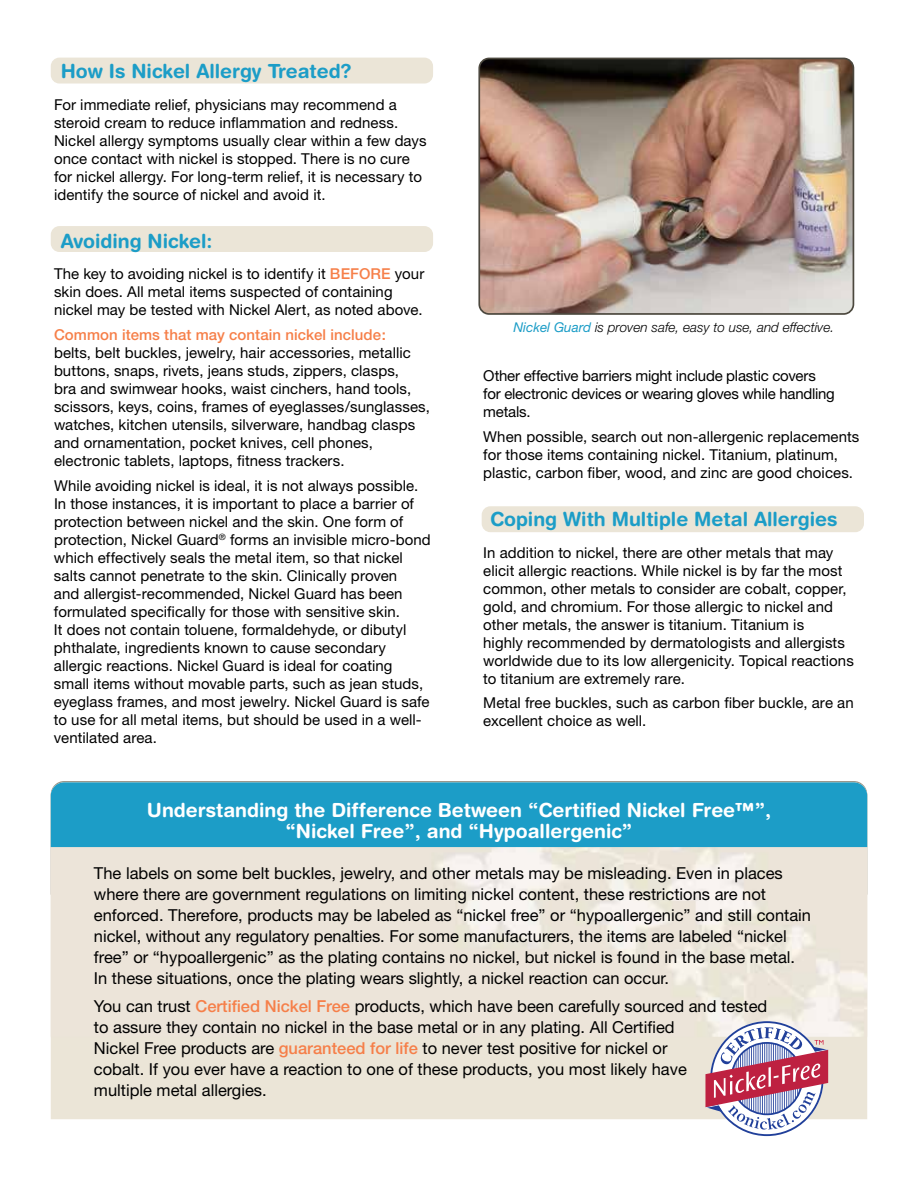
<style>
.page{position:relative;width:918px;height:1188px;background:#fff}
.page>*{position:absolute;margin:0;border:0;box-sizing:border-box;transform-origin:0 0}
.t1{font:700 19.5px/21px "Helvetica Rounded";color:#fff;text-align:center}
.t2{font:700 19.5px "Helvetica Rounded";color:#1c9dc7}
.t3{font:16.5px/21px "Helvetica Neue";color:#000}
.t4{font:15px/18px "Helvetica Neue";letter-spacing:.005em;color:#000}
.t5{font:15px/18px "Helvetica Neue";letter-spacing:-.015em;color:#000}
.t6{font:500 15px "Helvetica Neue";letter-spacing:.005em;color:#f67f49}
.t7{font:italic 300 13.5px "Helvetica Neue";color:#000}
.s1{font-weight:500;color:#f67f49}
.s2{font-weight:400;color:#1c9dc7}
</style>
<div class="page">
<div style="left:51px;top:58px;width:382px;height:26px;background:#ebe5d7;border-radius:9px"></div>
<div style="left:482px;top:506px;width:382px;height:26px;background:#ebe5d7;border-radius:9px"></div>
<div style="left:51px;top:226px;width:382px;height:26px;background:#ebe5d7;border-radius:9px"></div>
<div style="left:51px;top:1037px;width:816px;height:82px;background:#ebe5d7"></div>
<div style="left:51px;top:782px;width:816px;height:65px;background:#1c9dc7"></div>
<img style="left:481px;top:58px;width:372px;height:256px">
<div style="left:478px;top:58px;width:376px;height:257px;border:2px solid #4c483e;border-radius:10px"></div>
<svg style="left:705px;top:1021px;width:123px;height:115px"></svg>
<h1 class="t2" style="left:61px;top:60px;width:293px">How Is Nickel Allergy Treated?</h1>
<p class="t4" style="left:54px;top:95px;width:374px">For immediate relief, physicians may recommend a steroid cream to reduce inflammation and redness.<br>Nickel allergy symptoms usually clear within a few days once contact with nickel is stopped. There is no cure for nickel allergy. For long-term relief, it is necessary to identify the source of nickel and avoid it.</p>
<h1 class="t2" style="left:61px;top:229px;width:153px">Avoiding Nickel:</h1>
<p class="t4" style="left:54px;top:265px;width:372px">The key to avoiding nickel is to identify it <span class="s1">BEFORE</span> your skin does. All metal items suspected of containing nickel may be tested with Nickel Alert, as noted above.</p>
<p class="t6" style="left:54px;top:326px;width:333px">Common items that may contain nickel include:</p>
<p class="t4" style="left:54px;top:344px;width:378px">belts, belt buckles, jewelry, hair accessories, metallic buttons, snaps, rivets, jeans studs, zippers, clasps,<br>bra and swimwear hooks, waist cinchers, hand tools, scissors, keys, coins, frames of eyeglasses/sunglasses, watches, kitchen utensils, silverware, handbag clasps and ornamentation, pocket knives, cell phones, electronic tablets, laptops, fitness trackers.</p>
<p class="t4" style="left:54px;top:476px;width:378px">While avoiding nickel is ideal, it is not always possible.<br>In those instances, it is important to place a barrier of protection between nickel and the skin. One form of protection, Nickel Guard<sup>®</sup> forms an invisible micro-bond which effectively seals the metal item, so that nickel salts cannot penetrate to the skin. Clinically proven<br>and allergist-recommended, Nickel Guard has been formulated specifically for those with sensitive skin.<br>It does not contain toluene, formaldehyde, or dibutyl phthalate, ingredients known to cause secondary allergic reactions. Nickel Guard is ideal for coating small items without movable parts, such as jean studs, eyeglass frames, and most jewelry. Nickel Guard is safe to use for all metal items, but should be used in a well&shy;ventilated area.</p>
<p class="t7" style="left:514px;top:319px;width:322px"><span class="s2">Nickel Guard</span> is proven safe, easy to use, and effective.</p>
<p class="t5" style="left:483px;top:367px;width:353px">Other effective barriers might include plastic covers for electronic devices or wearing gloves while handling metals.</p>
<p class="t4" style="left:483px;top:428px;width:378px">When possible, search out non-allergenic replacements for those items containing nickel. Titanium, platinum, plastic, carbon fiber, wood, and zinc are good choices.</p>
<h1 class="t2" style="left:490px;top:507px;width:349px">Coping With Multiple Metal Allergies</h1>
<p class="t4" style="left:483px;top:543px;width:372px">In addition to nickel, there are other metals that may elicit allergic reactions. While nickel is by far the most common, other metals to consider are cobalt, copper, gold, and chromium. For those allergic to nickel and other metals, the answer is titanium. Titanium is<br>highly recommended by dermatologists and allergists worldwide due to its low allergenicity. Topical reactions to titanium are extremely rare.</p>
<p class="t4" style="left:483px;top:694px;width:372px">Metal free buckles, such as carbon fiber buckle, are an excellent choice as well.</p>
<h1 class="t1" style="left:147px;top:799px;width:626px">Understanding the Difference Between “Certified Nickel Free™”, “Nickel Free”, and “Hypoallergenic”</h1>
<p class="t3" style="left:94px;top:862px;width:719px">The labels on some belt buckles, jewelry, and other metals may be misleading. Even in places where there are government regulations on limiting nickel content, these restrictions are not enforced. Therefore, products may be labeled as “nickel free” or “hypoallergenic” and still contain nickel, without any regulatory penalties. For some manufacturers, the items are labeled “nickel free” or “hypoallergenic” as the plating contains no nickel, but nickel is found in the base metal.<br>In these situations, once the plating wears slightly, a nickel reaction can occur.</p>
<p class="t3" style="left:94px;top:995px;width:675px">You can trust <span class="s1">Certified Nickel Free</span> products, which have been carefully sourced and tested to assure they contain no nickel in the base metal or in any plating. All Certified<br>Nickel Free products are <span class="s1">guaranteed for life</span> to never test positive for nickel or<br>cobalt. If you ever have a reaction to one of these products, you most likely have<br>multiple metal allergies.</p>
</div>
